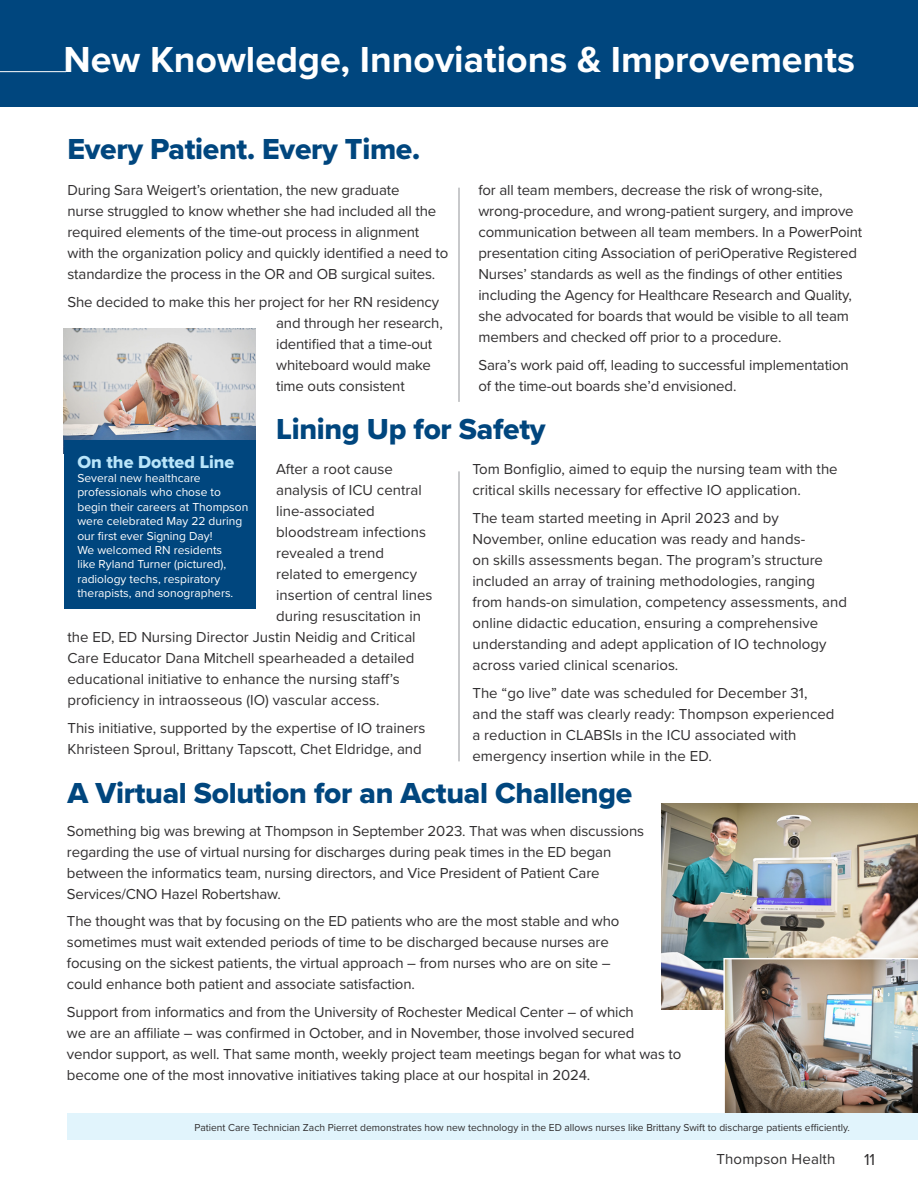
<style>
.page{position:relative;width:918px;height:1188px;background:#fff}
.page>*{position:absolute;margin:0;border:0;box-sizing:border-box;transform-origin:0 0}
.t1{font:700 37.5px "Proxima Nova";color:#fff}
.t2{font:30px "Proxima Nova Extrabld";letter-spacing:-.01em;color:#00467e}
.t3{font:18px "Proxima Nova Extrabld";color:#b9e5fa}
.Deck_CHM{font:16.5px "Proxima Nova";color:#312f30}
.Deck_CHM-2{font:15px/21px "Proxima Nova";letter-spacing:-.01em;color:#312f30}
.Deck_CHM-3{font:15px "Proxima Nova";letter-spacing:.01em;color:#312f30}
.t4{font:12px/14.4px "Proxima Nova";color:#fff}
.t5{font:10.5px "Proxima Nova";color:#312f30}
</style>
<div class="page">
<div style="left:0;top:0;width:918px;height:107px;background:#00467e"></div>
<hr style="left:0;top:71px;width:66px;height:1px;background:#fff">
<hr style="left:459px;top:188px;width:1px;height:214px;background:#939598">
<hr style="left:459px;top:471px;width:1px;height:290px;background:#939598">
<img style="left:662px;top:804px;width:256px;height:205px">
<img style="left:723px;top:958px;width:195px;height:155px">
<div style="left:846px;top:1113px;width:72px;height:27px;background:#e1f4fc"></div>
<div style="left:68px;top:1113px;width:782px;height:27px;background:#e1f4fc"></div>
<img style="left:64px;top:328px;width:192px;height:112px">
<div style="left:64px;top:440px;width:192px;height:168px;background:#00467e"></div>
<h1 class="t1" style="left:63px;top:32px;width:793px">New Knowledge, Innoviations &amp; Improvements</h1>
<p class="t2" style="left:68px;top:126px;width:354px">Every Patient. Every Time.</p>
<p class="Deck_CHM-2" style="left:68px;top:179px;width:382px">During Sara Weigert’s orientation, the new graduate<br>nurse struggled to know whether she had included all the required elements of the time-out process in alignment with the organization policy and quickly identified a need to standardize the process in the OR and OB surgical suites.</p>
<p class="Deck_CHM-2" style="left:276px;top:291px;width:168px;text-indent:-209px">She decided to make this her project for her RN residency and through her research, identified that a time-out whiteboard would make time outs consistent</p>
<p class="Deck_CHM-2" style="left:478px;top:179px;width:385px">for all team members, decrease the risk of wrong-site, wrong-procedure, and wrong-patient surgery, and improve communication between all team members. In a PowerPoint presentation citing Association of periOperative Registered Nurses’ standards as well as the findings of other entities including the Agency for Healthcare Research and Quality, she advocated for boards that would be visible to all team members and checked off prior to a procedure.</p>
<p class="Deck_CHM-2" style="left:478px;top:354px;width:372px">Sara’s work paid off, leading to successful implementation of the time-out boards she’d envisioned.</p>
<p class="t2" style="left:276px;top:407px;width:271px">Lining Up for Safety</p>
<p class="t3" style="left:77px;top:448px;width:159px">On the Dotted Line</p>
<p class="t4" style="left:77px;top:470px;width:172px">Several new healthcare professionals who chose to begin their careers at Thompson were celebrated May 22 during our first ever Signing Day!<br>We welcomed RN residents<br>like Ryland Turner (pictured), radiology techs, respiratory therapists, and sonographers.</p>
<p class="Deck_CHM-2" style="left:276px;top:458px;width:118px">After a root cause</p>
<p class="Deck_CHM-2" style="left:276px;top:479px;width:147px">analysis of ICU central</p>
<p class="Deck_CHM-2" style="left:276px;top:500px;width:100px">line-associated</p>
<p class="Deck_CHM-2" style="left:276px;top:521px;width:151px">bloodstream infections</p>
<p class="Deck_CHM-2" style="left:276px;top:542px;width:109px">revealed a trend</p>
<p class="Deck_CHM-2" style="left:276px;top:563px;width:142px">related to emergency</p>
<p class="Deck_CHM-2" style="left:276px;top:584px;width:158px">insertion of central lines</p>
<p class="Deck_CHM-2" style="left:276px;top:605px;width:146px">during resuscitation in</p>
<p class="Deck_CHM-2" style="left:68px;top:626px;width:350px">the ED, ED Nursing Director Justin Neidig and Critical</p>
<p class="Deck_CHM-2" style="left:68px;top:647px;width:349px">Care Educator Dana Mitchell spearheaded a detailed</p>
<p class="Deck_CHM-2" style="left:68px;top:668px;width:334px">educational initiative to enhance the nursing staff’s</p>
<p class="Deck_CHM-2" style="left:68px;top:689px;width:314px">proficiency in intraosseous (IO) vascular access.</p>
<p class="Deck_CHM-2" style="left:68px;top:717px;width:359px">This initiative, supported by the expertise of IO trainers<br>Khristeen Sproul, Brittany Tapscott, Chet Eldridge, and</p>
<p class="Deck_CHM-2" style="left:472px;top:458px;width:367px">Tom Bonfiglio, aimed to equip the nursing team with the critical skills necessary for effective IO application.</p>
<p class="Deck_CHM-2" style="left:472px;top:507px;width:376px">The team started meeting in April 2023 and by November, online education was ready and hands-<br>on skills assessments began. The program’s structure included an array of training methodologies, ranging from hands-on simulation, competency assessments, and online didactic education, ensuring a comprehensive understanding and adept application of IO technology across varied clinical scenarios.</p>
<p class="Deck_CHM-2" style="left:472px;top:682px;width:364px">The “go live” date was scheduled for December 31, and the staff was clearly ready: Thompson experienced a reduction in CLABSIs in the ICU associated with emergency insertion while in the ED.</p>
<p class="t2" style="left:68px;top:770px;width:566px">A Virtual Solution for an Actual Challenge</p>
<p class="Deck_CHM-2" style="left:67px;top:819px;width:579px">Something big was brewing at Thompson in September 2023. That was when discussions regarding the use of virtual nursing for discharges during peak times in the ED began between the informatics team, nursing directors, and Vice President of Patient Care Services/CNO Hazel Robertshaw.</p>
<p class="Deck_CHM-2" style="left:67px;top:910px;width:554px">The thought was that by focusing on the ED patients who are the most stable and who sometimes must wait extended periods of time to be discharged because nurses are focusing on the sickest patients, the virtual approach – from nurses who are on site – could enhance both patient and associate satisfaction.</p>
<p class="Deck_CHM-2" style="left:67px;top:1001px;width:616px">Support from informatics and from the University of Rochester Medical Center – of which<br>we are an affiliate – was confirmed in October, and in November, those involved secured vendor support, as well. That same month, weekly project team meetings began for what was to become one of the most innovative initiatives taking place at our hospital in 2024.</p>
<p class="t5" style="left:195px;top:1119px;width:657px">Patient Care Technician Zach Pierret demonstrates how new technology in the ED allows nurses like Brittany Swift to discharge patients efficiently.</p>
<p class="Deck_CHM-3" style="left:716px;top:1148px;width:121px">Thompson Health</p>
<p class="Deck_CHM" style="left:864px;top:1147px;width:13px">11</p>
</div>
